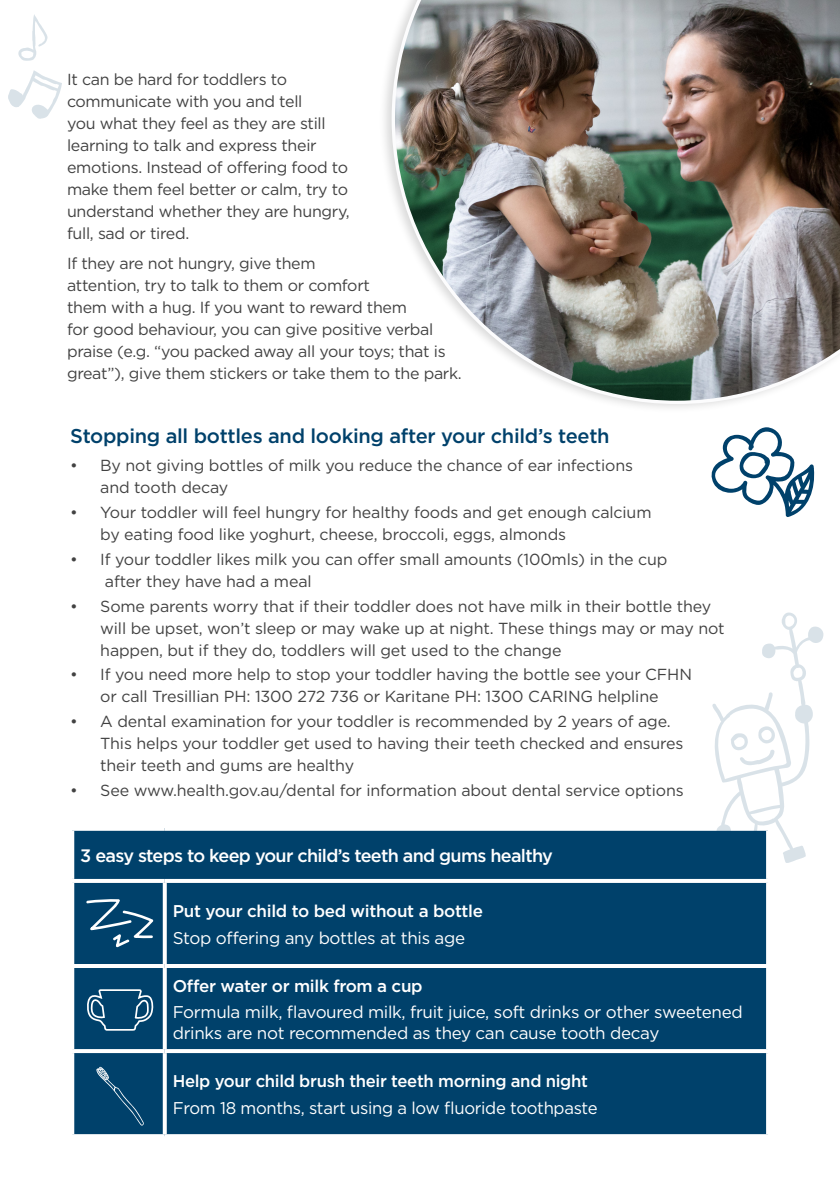
<style>
.page{position:relative;width:840px;height:1191px;background:#fff}
.page>*{position:absolute;margin:0;border:0;box-sizing:border-box;transform-origin:0 0}
.t1{font:500 20px "Gotham";letter-spacing:-.015em;color:#00416b}
.t2{font:500 18px "Gotham";letter-spacing:-.04em;color:#fff}
.t3{font:17px/21px "Gotham";letter-spacing:-.02em;color:#fff}
.t4{font:500 17px "Gotham";letter-spacing:-.02em;color:#fff}
.t5{font:16px/22px "Gotham";letter-spacing:-.01em;color:#424242}
</style>
<div class="page">
<div style="left:72px;top:828px;width:695px;height:53px;background:#00416b"></div>
<div style="left:74px;top:883px;width:691px;height:251px;background:#00416b"></div>
<hr style="left:70px;top:826px;width:95px;height:4px;background:#fff">
<hr style="left:70px;top:830px;width:4px;height:49px;background:#fff">
<hr style="left:165px;top:826px;width:604px;height:4px;background:#fff">
<svg style="left:72px;top:879px;width:93px;height:4px"></svg>
<svg style="left:165px;top:879px;width:603px;height:4px"></svg>
<svg style="left:163px;top:883px;width:4px;height:81px"></svg>
<svg style="left:765px;top:883px;width:2px;height:81px"></svg>
<hr style="left:70px;top:964px;width:95px;height:4px;background:#fff">
<hr style="left:165px;top:964px;width:604px;height:4px;background:#fff">
<svg style="left:163px;top:968px;width:4px;height:81px"></svg>
<svg style="left:765px;top:968px;width:2px;height:81px"></svg>
<svg style="left:72px;top:1049px;width:93px;height:4px"></svg>
<svg style="left:165px;top:1049px;width:603px;height:4px"></svg>
<svg style="left:163px;top:1053px;width:4px;height:81px"></svg>
<svg style="left:765px;top:1053px;width:3px;height:81px"></svg>
<svg style="left:72px;top:1134px;width:93px;height:2px"></svg>
<svg style="left:165px;top:1134px;width:603px;height:1px"></svg>
<div style="left:378px;top:0;width:461px;height:414px;background:#000;opacity:.15"></div>
<img style="left:391px;top:0;width:448px;height:404px">
<svg style="left:8px;top:70px;width:54px;height:49px"></svg>
<svg style="left:18px;top:14px;width:30px;height:47px"></svg>
<svg style="left:709px;top:612px;width:114px;height:262px"></svg>
<svg style="left:711px;top:427px;width:104px;height:90px"></svg>
<svg style="left:85px;top:981px;width:70px;height:62px;background:#1c567b"></svg>
<svg style="left:96px;top:1066px;width:48px;height:59px;background:#0f4c73"></svg>
<svg style="left:86px;top:899px;width:67px;height:48px;background:#2b6184"></svg>
<p class="t5" style="left:67px;top:68px;width:284px">It can be hard for toddlers to communicate with you and tell<br>you what they feel as they are still learning to talk and express their emotions. Instead of offering food to make them feel better or calm, try to understand whether they are hungry, full, sad or tired.</p>
<p class="t5" style="left:67px;top:252px;width:396px">If they are not hungry, give them<br>attention, try to talk to them or comfort<br>them with a hug. If you want to reward them<br>for good behaviour, you can give positive verbal praise (e.g. “you packed away all your toys; that is great”), give them stickers or take them to the park.</p>
<p class="t1" style="left:70px;top:423px;width:540px">Stopping all bottles and looking after your child’s teeth</p>
<p class="t5" style="left:100px;top:454px;width:534px;text-indent:-30px">• By not giving bottles of milk you reduce the chance of ear infections and tooth decay</p>
<p class="t5" style="left:100px;top:501px;width:552px;text-indent:-30px">• Your toddler will feel hungry for healthy foods and get enough calcium by eating food like yoghurt, cheese, broccoli, eggs, almonds</p>
<p class="t5" style="left:105px;top:547px;width:563px;text-indent:-35px">• If your toddler likes milk you can offer small amounts (100mls) in the cup after they have had a meal</p>
<p class="t5" style="left:100px;top:594px;width:625px;text-indent:-30px">• Some parents worry that if their toddler does not have milk in their bottle they will be upset, won’t sleep or may wake up at night. These things may or may not happen, but if they do, toddlers will get used to the change</p>
<p class="t5" style="left:70px;top:663px;width:623px;text-align:center">• If you need more help to stop your toddler having the bottle see your CFHN or call Tresillian PH: 1300 272 736 or Karitane PH: 1300 CARING helpline</p>
<p class="t5" style="left:100px;top:710px;width:584px;text-indent:-30px">• A dental examination for your toddler is recommended by 2 years of age.<br>This helps your toddler get used to having their teeth checked and ensures their teeth and gums are healthy</p>
<p class="t5" style="left:70px;top:779px;width:614px">• See www.health.gov.au/dental for information about dental service options</p>
<p class="t2" style="left:80px;top:844px;width:474px">3 easy steps to keep your child’s teeth and gums healthy</p>
<p class="t4" style="left:173px;top:899px;width:312px">Put your child to bed without a bottle</p>
<p class="t3" style="left:173px;top:926px;width:294px">Stop offering any bottles at this age</p>
<p class="t4" style="left:173px;top:974px;width:251px">Offer water or milk from a cup</p>
<p class="t3" style="left:173px;top:1001px;width:571px">Formula milk, flavoured milk, fruit juice, soft drinks or other sweetened drinks are not recommended as they can cause tooth decay</p>
<p class="t4" style="left:173px;top:1070px;width:416px">Help your child brush their teeth morning and night</p>
<p class="t3" style="left:173px;top:1096px;width:426px">From 18 months, start using a low fluoride toothpaste</p>
</div>
